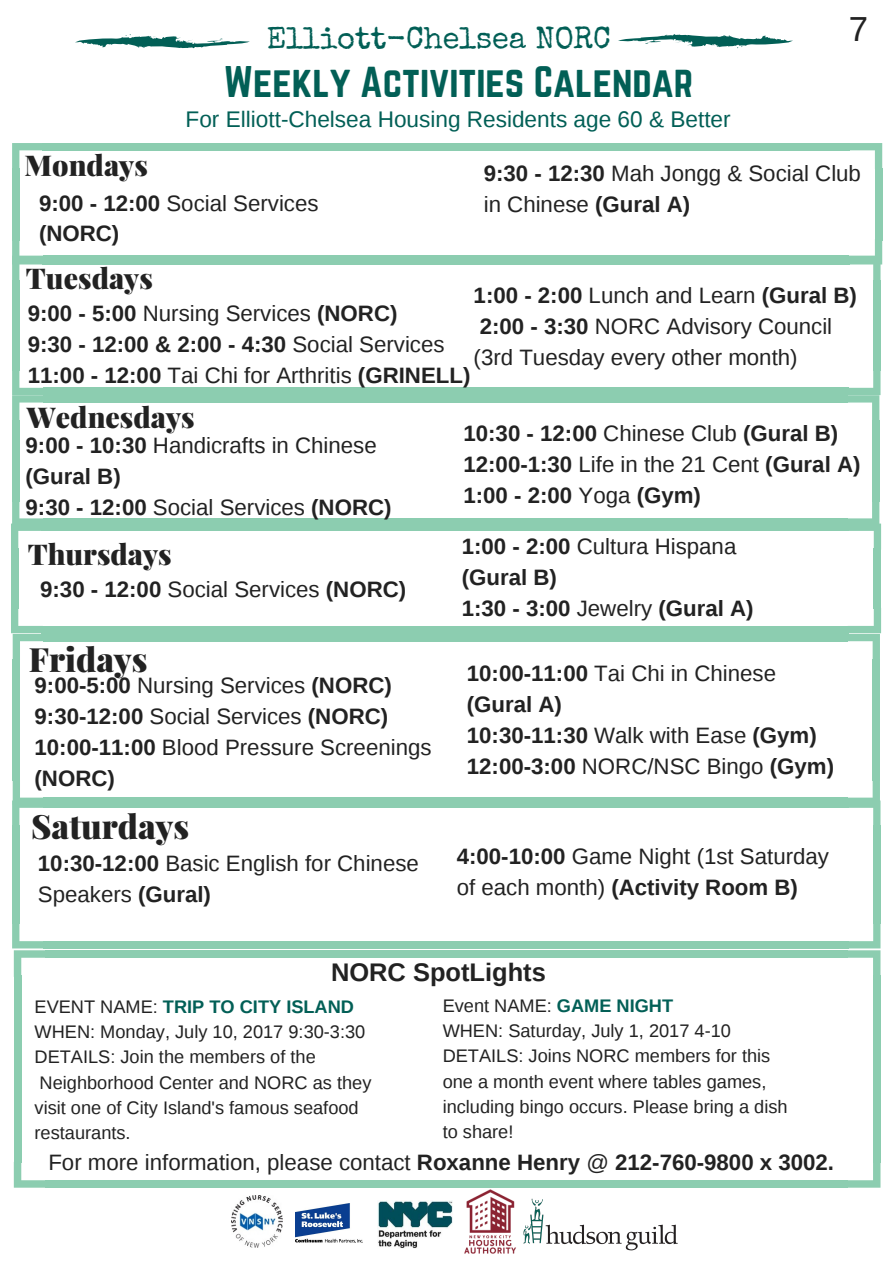
<style>
.page{position:relative;width:893px;height:1263px;background:#fff}
.page>*{position:absolute;margin:0;border:0;box-sizing:border-box;transform-origin:0 0}
.t1{font:38.78px "Norwester";color:#025f56}
.t2{font:34.8px "Liberation Sans";color:#222}
.t3{font:900 33.38px "Playfair Display";color:#222}
.t4{font:30.75px "Special Elite";color:#025f56}
.t5{font:900 28.65px "Playfair Display";color:#222}
.t6{font:700 25.42px "Liberation Sans";color:#222}
.t7{font:22.58px "Liberation Sans";color:#025f56}
.t8{font:700 22.27px/31px "Liberation Sans";color:#222}
.t9{font:22.27px/31px "Liberation Sans";color:#222}
.t10{font:18.23px/25.3px "Liberation Sans";color:#222}
.s1{font-weight:400}
.s2{font-weight:700}
.s3{font-weight:700;color:#025f56}
</style>
<div class="page">
<svg style="left:75px;top:34px;width:175px;height:15px"></svg>
<svg style="left:618px;top:34px;width:175px;height:15px"></svg>
<svg style="left:12px;top:143px;width:32px;height:26px"></svg>
<div style="left:12px;top:168px;width:7px;height:72px;background:#8ccdb0"></div>
<div style="left:43px;top:257px;width:807px;height:7px;background:#8ccdb0"></div>
<div style="left:875px;top:168px;width:7px;height:72px;background:#8ccdb0"></div>
<div style="left:43px;top:143px;width:807px;height:7px;background:#8ccdb0"></div>
<svg style="left:849px;top:143px;width:33px;height:25px"></svg>
<svg style="left:12px;top:239px;width:32px;height:43px"></svg>
<div style="left:12px;top:280px;width:7px;height:91px;background:#8ccdb0"></div>
<div style="left:43px;top:388px;width:805px;height:7px;background:#8ccdb0"></div>
<div style="left:873px;top:280px;width:7px;height:91px;background:#8ccdb0"></div>
<div style="left:43px;top:256px;width:805px;height:7px;background:#8ccdb0"></div>
<svg style="left:847px;top:240px;width:35px;height:42px"></svg>
<svg style="left:12px;top:370px;width:32px;height:51px"></svg>
<div style="left:12px;top:420px;width:7px;height:81px;background:#8ccdb0"></div>
<div style="left:43px;top:518px;width:804px;height:8px;background:#8ccdb0"></div>
<div style="left:872px;top:420px;width:7px;height:81px;background:#8ccdb0"></div>
<div style="left:43px;top:395px;width:804px;height:8px;background:#8ccdb0"></div>
<svg style="left:846px;top:371px;width:34px;height:50px"></svg>
<svg style="left:11px;top:500px;width:32px;height:50px"></svg>
<div style="left:11px;top:548px;width:7px;height:61px;background:#8ccdb0"></div>
<div style="left:42px;top:626px;width:807px;height:7px;background:#8ccdb0"></div>
<div style="left:874px;top:548px;width:7px;height:61px;background:#8ccdb0"></div>
<div style="left:42px;top:524px;width:807px;height:7px;background:#8ccdb0"></div>
<svg style="left:847px;top:500px;width:34px;height:50px"></svg>
<svg style="left:11px;top:608px;width:34px;height:52px"></svg>
<div style="left:13px;top:659px;width:7px;height:122px;background:#8ccdb0"></div>
<div style="left:43px;top:798px;width:805px;height:7px;background:#8ccdb0"></div>
<div style="left:873px;top:659px;width:7px;height:122px;background:#8ccdb0"></div>
<div style="left:43px;top:634px;width:805px;height:7px;background:#8ccdb0"></div>
<svg style="left:847px;top:608px;width:34px;height:52px"></svg>
<svg style="left:12px;top:779px;width:33px;height:48px"></svg>
<div style="left:12px;top:825px;width:7px;height:99px;background:#8ccdb0"></div>
<div style="left:43px;top:941px;width:805px;height:7px;background:#8ccdb0"></div>
<div style="left:873px;top:825px;width:7px;height:99px;background:#8ccdb0"></div>
<div style="left:43px;top:800px;width:805px;height:8px;background:#8ccdb0"></div>
<svg style="left:847px;top:779px;width:33px;height:46px"></svg>
<svg style="left:12px;top:923px;width:34px;height:54px"></svg>
<div style="left:14px;top:976px;width:7px;height:187px;background:#8ccdb0"></div>
<svg style="left:14px;top:1162px;width:31px;height:26px"></svg>
<div style="left:45px;top:1180px;width:803px;height:8px;background:#8ccdb0"></div>
<svg style="left:848px;top:1163px;width:32px;height:25px"></svg>
<div style="left:873px;top:976px;width:7px;height:187px;background:#8ccdb0"></div>
<div style="left:45px;top:950px;width:803px;height:8px;background:#8ccdb0"></div>
<svg style="left:846px;top:924px;width:34px;height:52px"></svg>
<img style="left:231px;top:1196px;width:52px;height:51px">
<img style="left:378px;top:1200px;width:65px;height:48px">
<img style="left:295px;top:1203px;width:68px;height:40px">
<img style="left:443px;top:1189px;width:73px;height:65px">
<img style="left:523px;top:1198px;width:154px;height:53px">
<h3 class="t4" style="left:267px;top:27px;width:346px">Elliott-Chelsea NORC</h3>
<h1 class="t1" style="left:224px;top:63px;width:471px">Weekly Activities Calendar</h1>
<p class="t7" style="left:186px;top:107px;width:547px">For Elliott-Chelsea Housing Residents age 60 &amp; Better</p>
<h2 class="t2" style="left:849px;top:9px;width:21px">7</h2>
<p class="t5" style="left:25px;top:145px;width:125px">Mondays</p>
<p class="t8" style="left:39px;top:187px;width:281px">9:00 - 12:00 <span class="s1">Social Services </span>(NORC)</p>
<p class="t9" style="left:484px;top:157px;width:379px"><span class="s2">9:30 - 12:30</span> Mah Jongg &amp; Social Club in Chinese <span class="s2">(Gural A)</span></p>
<p class="t5" style="left:26px;top:258px;width:128px">Tuesdays</p>
<p class="t9" style="left:474px;top:280px;width:385px"><span class="s2">1:00 - 2:00</span> Lunch and Learn <span class="s2">(Gural B)<br>2:00 - 3:30</span> NORC Advisory Council (3rd Tuesday every other month)</p>
<p class="t8" style="left:28px;top:298px;width:444px">9:00 - 5:00 <span class="s1">Nursing Services</span> (NORC)<br>9:30 - 12:00 &amp; 2:00 - 4:30 <span class="s1">Social Services<br></span>11:00 - 12:00 <span class="s1">Tai Chi for Arthritis</span> (GRINELL)</p>
<p class="t5" style="left:27px;top:397px;width:169px">Wednesdays</p>
<p class="t8" style="left:26px;top:429px;width:367px">9:00 - 10:30 <span class="s1">Handicrafts in Chinese </span>(Gural B)<br>9:30 - 12:00 <span class="s1">Social Services</span> (NORC)</p>
<p class="t5" style="left:28px;top:534px;width:146px">Thursdays</p>
<p class="t8" style="left:40px;top:573px;width:367px">9:30 - 12:00 <span class="s1">Social Services</span> (NORC)</p>
<p class="t8" style="left:463px;top:417px;width:398px">10:30 - 12:00 <span class="s1">Chinese Club</span> (Gural B)<br>12:00-1:30 <span class="s1">Life in the 21 Cent</span> (Gural A)<br>1:00 - 2:00 <span class="s1">Yoga</span> (Gym)</p>
<p class="t8" style="left:462px;top:531px;width:293px">1:00 - 2:00 <span class="s1">Cultura Hispana </span>(Gural B)<br>1:30 - 3:00 <span class="s1">Jewelry</span> (Gural A)</p>
<h3 class="t3" style="left:29px;top:636px;width:120px">Fridays</h3>
<p class="t9" style="left:35px;top:670px;width:399px"><span class="s2">9:00-5:00</span> Nursing Services <span class="s2">(NORC)<br>9:30-12:00</span> Social Services <span class="s2">(NORC)<br>10:00-11:00</span> Blood Pressure Screenings <span class="s2">(NORC)</span></p>
<p class="t8" style="left:467px;top:658px;width:369px">10:00-11:00 <span class="s1">Tai Chi in Chinese </span>(Gural A)<br>10:30-11:30 <span class="s1">Walk with Ease</span> (Gym)<br>12:00-3:00 <span class="s1">NORC/NSC Bingo</span> (Gym)</p>
<h3 class="t3" style="left:31px;top:803px;width:160px">Saturdays</h3>
<p class="t9" style="left:38px;top:848px;width:382px"><span class="s2">10:30-12:00</span> Basic English for Chinese<br>Speakers <span class="s2">(Gural)</span></p>
<p class="t9" style="left:457px;top:841px;width:374px"><span class="s2">4:00-10:00</span> Game Night (1st Saturday of each month) <span class="s2">(Activity Room B)</span></p>
<p class="t6" style="left:331px;top:958px;width:216px">NORC SpotLights</p>
<p class="t10" style="left:35px;top:994px;width:338px">EVENT NAME: <span class="s3">TRIP TO CITY ISLAND<br></span>WHEN: Monday, July 10, 2017 9:30-3:30<br>DETAILS: Join the members of the<br>Neighborhood Center and NORC as they visit one of City Island's famous seafood restaurants.</p>
<p class="t10" style="left:443px;top:992px;width:346px">Event NAME: <span class="s3">GAME NIGHT<br></span>WHEN: Saturday, July 1, 2017 4-10<br>DETAILS: Joins NORC members for this one a month event where tables games, including bingo occurs. Please bring a dish to share!</p>
<p class="t9" style="left:48px;top:1146px;width:787px">For more information, please contact <span class="s2">Roxanne Henry</span> @ <span class="s2">212-760-9800 x 3002.</span></p>
</div>
